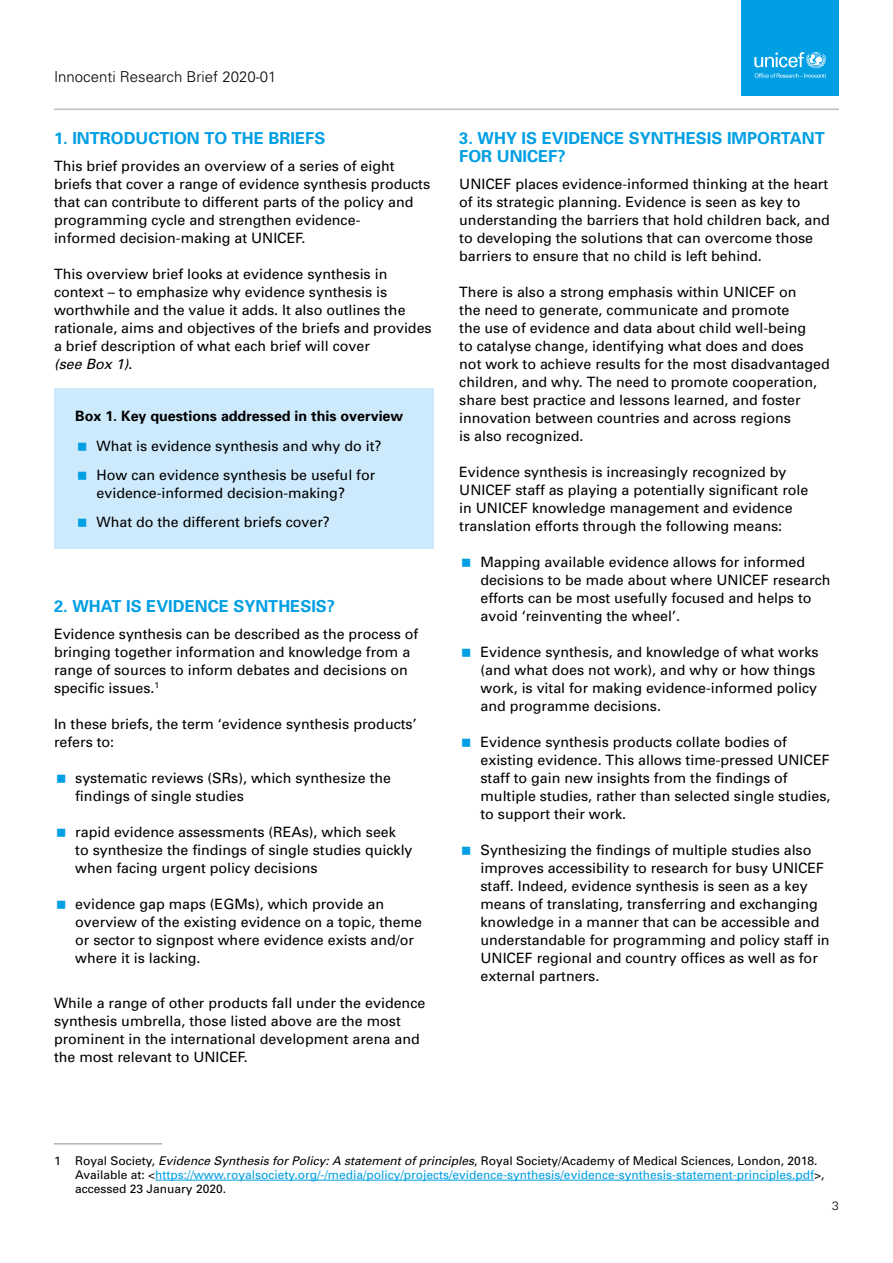
<style>
.page{position:relative;width:893px;height:1263px;background:#fff}
.page>*{position:absolute;margin:0;border:0;box-sizing:border-box;transform-origin:0 0}
.t1{font:700 16.5px/18px "Univers";color:#009fe3}
.t2{font:300 15px "Univers";color:#000}
.t3{font:14.25px/18px "Univers";color:#000}
.t4{font:700 14.25px "Univers";color:#000}
.t5{font:12px/14.4px "Univers";color:#009fe3}
.t6{font:300 12px "Univers";color:#000}
.s1{font-style:italic}
.s2{color:#000}
.s3{font-style:italic;color:#000}
</style>
<div class="page">
<hr style="left:54px;top:109px;width:785px;height:1px;background:#bcbcbc">
<div style="left:741px;top:0;width:98px;height:96px;background:#009fe3"></div>
<svg style="left:754px;top:52px;width:72px;height:26px"></svg>
<div style="left:54px;top:388px;width:380px;height:161px;background:#cdeafc"></div>
<hr style="left:54px;top:1143px;width:108px;height:1px;background:#b3b2b2">
<hr style="left:155px;top:1180px;width:659px;height:1px;background:#009fe3">
<p class="t2" style="left:54px;top:68px;width:224px">Innocenti Research Brief 2020-01</p>
<p class="t1" style="left:54px;top:129px;width:273px">1. INTRODUCTION TO THE BRIEFS</p>
<p class="t3" style="left:54px;top:157px;width:378px">This brief provides an overview of a series of eight briefs that cover a range of evidence synthesis products that can contribute to different parts of the policy and programming cycle and strengthen evidence-<br>informed decision-making at UNICEF.</p>
<p class="t3" style="left:54px;top:265px;width:379px">This overview brief looks at evidence synthesis in context – to emphasize why evidence synthesis is worthwhile and the value it adds. It also outlines the rationale, aims and objectives of the briefs and provides a brief description of what each brief will cover<br><span class="s1">(see Box 1)</span>.</p>
<p class="t4" style="left:75px;top:407px;width:329px">Box 1. Key questions addressed in this overview</p>
<p class="t3" style="left:97px;top:430px;width:287px;line-height:29.8px">What is evidence synthesis and why do it?<br>How can evidence synthesis be useful for</p>
<p class="t3" style="left:97px;top:477px;width:250px;line-height:29.8px">evidence-informed decision-making?<br>What do the different briefs cover?</p>
<p class="t1" style="left:54px;top:597px;width:283px">2. WHAT IS EVIDENCE SYNTHESIS?</p>
<p class="t3" style="left:54px;top:625px;width:366px">Evidence synthesis can be described as the process of bringing together information and knowledge from a range of sources to inform debates and decisions on specific issues.<sup>1</sup></p>
<p class="t3" style="left:54px;top:715px;width:364px">In these briefs, the term ‘evidence synthesis products’ refers to:</p>
<p class="t3" style="left:75px;top:769px;width:317px">systematic reviews (SRs), which synthesize the findings of single studies</p>
<p class="t3" style="left:75px;top:823px;width:339px">rapid evidence assessments (REAs), which seek to synthesize the findings of single studies quickly when facing urgent policy decisions</p>
<p class="t3" style="left:75px;top:895px;width:348px">evidence gap maps (EGMs), which provide an overview of the existing evidence on a topic, theme or sector to signpost where evidence exists and/or where it is lacking.</p>
<p class="t3" style="left:54px;top:994px;width:373px">While a range of other products fall under the evidence synthesis umbrella, those listed above are the most prominent in the international development arena and the most relevant to UNICEF.</p>
<p class="t1" style="left:459px;top:129px;width:367px">3. WHY IS EVIDENCE SYNTHESIS IMPORTANT<br>FOR UNICEF?</p>
<p class="t3" style="left:459px;top:175px;width:372px">UNICEF places evidence-informed thinking at the heart of its strategic planning. Evidence is seen as key to understanding the barriers that hold children back, and to developing the solutions that can overcome those barriers to ensure that no child is left behind.</p>
<p class="t3" style="left:459px;top:283px;width:372px">There is also a strong emphasis within UNICEF on<br>the need to generate, communicate and promote<br>the use of evidence and data about child well-being<br>to catalyse change, identifying what does and does<br>not work to achieve results for the most disadvantaged children, and why. The need to promote cooperation, share best practice and lessons learned, and foster innovation between countries and across regions<br>is also recognized.</p>
<p class="t3" style="left:459px;top:463px;width:351px">Evidence synthesis is increasingly recognized by UNICEF staff as playing a potentially significant role in UNICEF knowledge management and evidence translation efforts through the following means:</p>
<p class="t3" style="left:480px;top:553px;width:351px">Mapping available evidence allows for informed decisions to be made about where UNICEF research efforts can be most usefully focused and helps to avoid ‘reinventing the wheel’.</p>
<p class="t3" style="left:480px;top:643px;width:340px">Evidence synthesis, and knowledge of what works (and what does not work), and why or how things work, is vital for making evidence-informed policy and programme decisions.</p>
<p class="t3" style="left:480px;top:733px;width:351px">Evidence synthesis products collate bodies of existing evidence. This allows time-pressed UNICEF staff to gain new insights from the findings of multiple studies, rather than selected single studies, to support their work.</p>
<p class="t3" style="left:480px;top:841px;width:351px">Synthesizing the findings of multiple studies also improves accessibility to research for busy UNICEF staff. Indeed, evidence synthesis is seen as a key means of translating, transferring and exchanging knowledge in a manner that can be accessible and understandable for programming and policy staff in UNICEF regional and country offices as well as for external partners.</p>
<p class="t5" style="left:75px;top:1153px;width:751px;text-indent:-21px"><span class="s2">1 Royal Society,</span> <span class="s3">Evidence Synthesis for Policy: A statement of principles</span><span class="s2">, Royal Society/Academy of Medical Sciences, London, 2018.<br>Available at: &lt;</span>https://www.royalsociety.org/-/media/policy/projects/evidence-synthesis/evidence-synthesis-statement-principles.pdf<span class="s2">&gt;, accessed 23 January 2020.</span></p>
<p class="t6" style="left:832px;top:1198px;width:8px">3</p>
</div>
